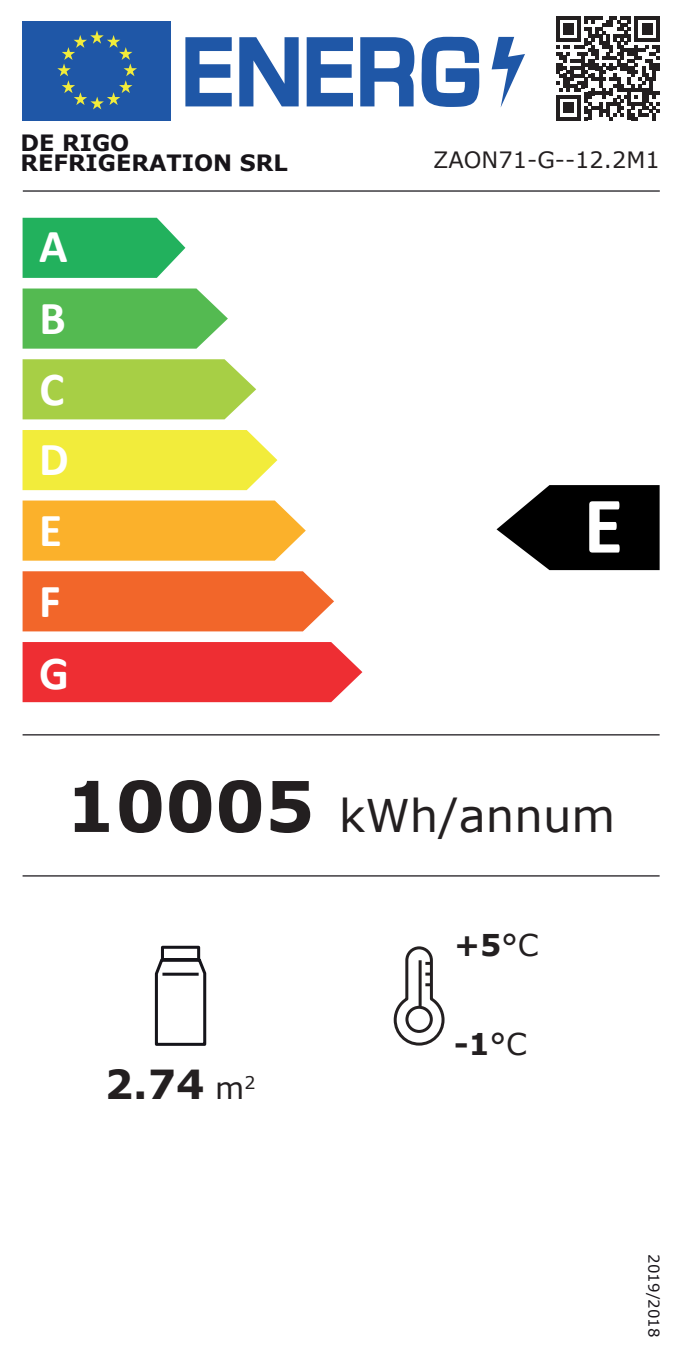
<style>
.page{position:relative;width:681px;height:1361px;background:#fff}
.page>*{position:absolute;margin:0;border:0;box-sizing:border-box;transform-origin:0 0}
.t1{font:700 81px "Calibri";color:#fff}
.t2{font:700 47.5px/71px "Calibri";color:#fff}
.Default{font:45px "Verdana";color:#231f20}
.CRP{font:700 40px "Verdana";color:#231f20}
.CRP-2{font:700 30px "Verdana";color:#231f20}
.t3{font:700 22.5px/20px "Verdana";color:#171419}
.Default-2{font:22.5px "Verdana";color:#231f20}
.t4{font:15px "Verdana";color:#171419}
.s1{font-weight:700;font-size:70px}
.s2{font-weight:400}
.s3{font-weight:400;font-size:30px}
</style>
<div class="page">
<hr style="left:23px;top:190px;width:636px;height:2px;background:#171419">
<div style="left:23px;top:21px;width:148px;height:99px;background:#1f57a7"></div>
<svg style="left:57px;top:30px;width:80px;height:79px"></svg>
<svg style="left:185px;top:37px;width:46px;height:69px"></svg>
<svg style="left:239px;top:37px;width:59px;height:69px"></svg>
<svg style="left:306px;top:37px;width:47px;height:69px"></svg>
<svg style="left:360px;top:37px;width:54px;height:69px"></svg>
<svg style="left:421px;top:37px;width:58px;height:70px"></svg>
<svg style="left:491px;top:37px;width:34px;height:71px"></svg>
<div style="left:23px;top:642px;width:339px;height:60px;background:#ee2e33"></div>
<div style="left:23px;top:571px;width:311px;height:60px;background:#f2662a"></div>
<svg style="left:23px;top:500px;width:282px;height:61px;background:#fbb538"></svg>
<div style="left:23px;top:430px;width:254px;height:60px;background:#f2ec3b"></div>
<svg style="left:23px;top:359px;width:233px;height:60px;background:#add252"></svg>
<svg style="left:23px;top:288px;width:205px;height:61px;background:#63c060"></svg>
<svg style="left:23px;top:218px;width:162px;height:60px;background:#34b76a"></svg>
<hr style="left:23px;top:734px;width:636px;height:1px;background:#171419">
<hr style="left:23px;top:875px;width:636px;height:1px;background:#171419">
<svg style="left:556px;top:16px;width:103px;height:104px"></svg>
<svg style="left:496px;top:485px;width:163px;height:85px"></svg>
<svg style="left:154px;top:945px;width:53px;height:101px"></svg>
<svg style="left:393px;top:946px;width:51px;height:99px"></svg>
<p class="t3" style="left:21px;top:132px;width:269px">DE RIGO<br>REFRIGERATION SRL</p>
<h2 class="t2" style="left:39px;top:211px;width:31px">A<br>B<br>C<br>D<br>E<br>F<br>G</h2>
<p class="Default-2" style="left:433px;top:145px;width:228px">ZAON71-G--12.2M1</p>
<p class="t1" style="left:583px;top:468px;width:41px">E</p>
<p class="Default" style="left:66px;top:784px;width:551px"><span class="s1">10005</span> kWh/annum</p>
<p class="CRP-2" style="left:454px;top:924px;width:86px">+5<span class="s2">°C</span></p>
<p class="CRP" style="left:105px;top:1055px;width:152px">2.74 <span class="s3">m</span><sup>2</sup></p>
<p class="CRP-2" style="left:454px;top:1023px;width:74px">-1<span class="s2">°C</span></p>
<p class="t4" style="left:663px;top:1254px;width:84px;rotate:90deg">2019/2018</p>
</div>
